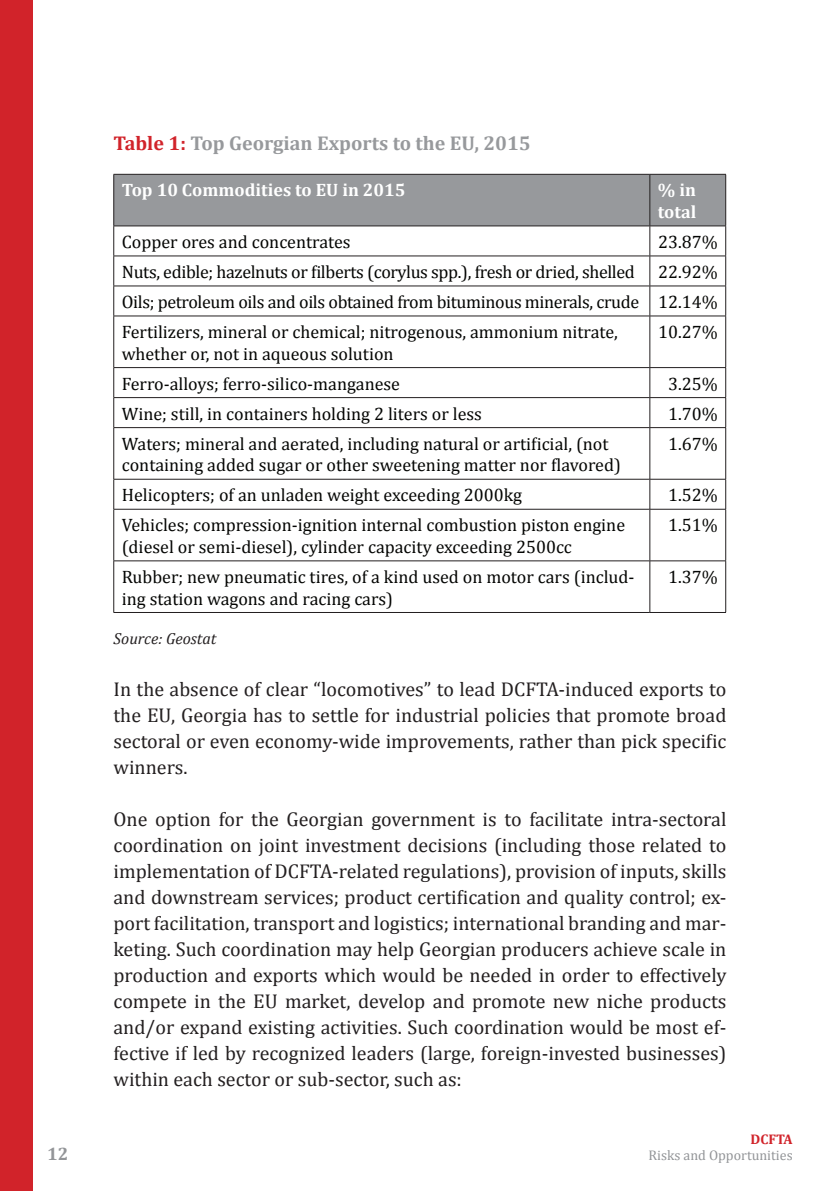
<style>
.page{position:relative;width:840px;height:1191px;background:#fff}
.page>*{position:absolute;margin:0;border:0;box-sizing:border-box;transform-origin:0 0}
.t1{font:20px/26px "Cambria";color:#231f20;text-align:justify}
.t2{font:700 20px "Cambria";color:#97999c}
.t3{font:18px/21.6px "Cambria";color:#040503}
.t4{font:18px "Cambria";letter-spacing:-.02em;color:#040503}
.t5{font:700 18px/21.6px "Cambria";color:#fff}
.t6{font:700 18px "Cambria";color:#939598}
.t7{font:italic 16px "Cambria";color:#231f20}
.t8{font:14px "Cambria";color:#939598}
.t9{font:700 14px "Cambria";color:#d1232a}
.s1{color:#d1232a}
</style>
<div class="page">
<div style="left:0;top:0;width:32px;height:1191px;background:#d1232a"></div>
<div style="left:114px;top:175px;width:611px;height:51px;background:#97999c"></div>
<hr style="left:113px;top:226px;width:1px;height:30px;background:#231f20">
<hr style="left:649px;top:226px;width:1px;height:30px;background:#231f20">
<hr style="left:725px;top:226px;width:1px;height:30px;background:#231f20">
<hr style="left:113px;top:256px;width:536px;height:1px;background:#231f20">
<hr style="left:113px;top:256px;width:1px;height:30px;background:#231f20">
<hr style="left:649px;top:256px;width:76px;height:1px;background:#231f20">
<hr style="left:649px;top:256px;width:1px;height:30px;background:#231f20">
<hr style="left:725px;top:256px;width:1px;height:30px;background:#231f20">
<hr style="left:113px;top:286px;width:536px;height:1px;background:#231f20">
<hr style="left:113px;top:286px;width:1px;height:30px;background:#231f20">
<hr style="left:649px;top:286px;width:76px;height:1px;background:#231f20">
<hr style="left:649px;top:286px;width:1px;height:30px;background:#231f20">
<hr style="left:725px;top:286px;width:1px;height:30px;background:#231f20">
<hr style="left:113px;top:316px;width:536px;height:1px;background:#231f20">
<hr style="left:113px;top:316px;width:1px;height:51px;background:#231f20">
<hr style="left:649px;top:316px;width:76px;height:1px;background:#231f20">
<hr style="left:649px;top:316px;width:1px;height:51px;background:#231f20">
<hr style="left:725px;top:316px;width:1px;height:51px;background:#231f20">
<hr style="left:113px;top:367px;width:536px;height:1px;background:#231f20">
<hr style="left:649px;top:367px;width:76px;height:1px;background:#231f20">
<hr style="left:113px;top:397px;width:536px;height:1px;background:#231f20">
<svg style="left:113px;top:368px;width:1px;height:59px"></svg>
<hr style="left:649px;top:397px;width:76px;height:1px;background:#231f20">
<svg style="left:649px;top:368px;width:1px;height:59px"></svg>
<svg style="left:725px;top:368px;width:1px;height:59px"></svg>
<hr style="left:113px;top:427px;width:536px;height:1px;background:#231f20">
<hr style="left:113px;top:428px;width:1px;height:51px;background:#231f20">
<hr style="left:649px;top:427px;width:76px;height:1px;background:#231f20">
<hr style="left:649px;top:428px;width:1px;height:51px;background:#231f20">
<hr style="left:725px;top:428px;width:1px;height:51px;background:#231f20">
<hr style="left:113px;top:479px;width:536px;height:1px;background:#231f20">
<hr style="left:113px;top:479px;width:1px;height:30px;background:#231f20">
<hr style="left:649px;top:479px;width:76px;height:1px;background:#231f20">
<hr style="left:649px;top:479px;width:1px;height:30px;background:#231f20">
<hr style="left:725px;top:479px;width:1px;height:30px;background:#231f20">
<hr style="left:113px;top:509px;width:536px;height:1px;background:#231f20">
<hr style="left:113px;top:509px;width:1px;height:51px;background:#231f20">
<hr style="left:649px;top:509px;width:76px;height:1px;background:#231f20">
<hr style="left:649px;top:509px;width:1px;height:51px;background:#231f20">
<hr style="left:725px;top:509px;width:1px;height:51px;background:#231f20">
<hr style="left:113px;top:560px;width:536px;height:1px;background:#231f20">
<hr style="left:113px;top:561px;width:1px;height:51px;background:#231f20">
<hr style="left:649px;top:560px;width:76px;height:1px;background:#231f20">
<hr style="left:649px;top:561px;width:1px;height:51px;background:#231f20">
<hr style="left:725px;top:561px;width:1px;height:51px;background:#231f20">
<hr style="left:113px;top:612px;width:536px;height:1px;background:#231f20">
<hr style="left:649px;top:612px;width:76px;height:1px;background:#231f20">
<hr style="left:113px;top:174px;width:536px;height:1px;background:#231f20">
<hr style="left:113px;top:175px;width:1px;height:51px;background:#231f20">
<hr style="left:113px;top:226px;width:536px;height:1px;background:#231f20">
<hr style="left:649px;top:174px;width:76px;height:1px;background:#231f20">
<hr style="left:649px;top:175px;width:1px;height:51px;background:#231f20">
<hr style="left:725px;top:175px;width:1px;height:51px;background:#231f20">
<hr style="left:649px;top:226px;width:76px;height:1px;background:#231f20">
<p class="t6" style="left:47px;top:1141px;width:23px">12</p>
<p class="t2" style="left:113px;top:129px;width:418px"><span class="s1">Table 1:</span> Top Georgian Exports to the EU, 2015</p>
<p class="t5" style="left:122px;top:179px;width:285px">Top 10 Commodities to EU in 2015</p>
<p class="t5" style="left:657px;top:179px;width:40px">% in total</p>
<p class="t3" style="left:122px;top:231px;width:230px">Copper ores and concentrates</p>
<p class="t3" style="left:657px;top:231px;width:61px">23.87%</p>
<p class="t4" style="left:122px;top:261px;width:514px">Nuts, edible; hazelnuts or filberts (corylus spp.), fresh or dried, shelled</p>
<p class="t3" style="left:122px;top:257px;width:597px;line-height:30px;text-align:justify;text-indent:536px">22.92% Oils; petroleum oils and oils obtained from bituminous minerals, crude 12.14% Fertilizers, mineral or chemical; nitrogenous, ammonium nitrate,</p>
<p class="t3" style="left:122px;top:342px;width:273px">whether or, not in aqueous solution</p>
<p class="t3" style="left:657px;top:321px;width:61px">10.27%</p>
<p class="t3" style="left:122px;top:372px;width:280px">Ferro-alloys; ferro-silico-manganese</p>
<p class="t3" style="left:667px;top:372px;width:51px">3.25%</p>
<p class="t3" style="left:122px;top:402px;width:361px">Wine; still, in containers holding 2 liters or less</p>
<p class="t3" style="left:667px;top:402px;width:51px">1.70%</p>
<p class="t3" style="left:122px;top:432px;width:500px">Waters; mineral and aerated, including natural or artificial, (not containing added sugar or other sweetening matter nor flavored)</p>
<p class="t3" style="left:667px;top:432px;width:51px">1.67%</p>
<p class="t3" style="left:122px;top:484px;width:401px">Helicopters; of an unladen weight exceeding 2000kg</p>
<p class="t3" style="left:667px;top:484px;width:51px">1.52%</p>
<p class="t3" style="left:122px;top:514px;width:504px">Vehicles; compression-ignition internal combustion piston engine (diesel or semi-diesel), cylinder capacity exceeding 2500cc</p>
<p class="t3" style="left:667px;top:514px;width:51px">1.51%</p>
<p class="t3" style="left:122px;top:566px;width:514px">Rubber; new pneumatic tires, of a kind used on motor cars (includ&shy;ing station wagons and racing cars)</p>
<p class="t3" style="left:667px;top:566px;width:51px">1.37%</p>
<p class="t7" style="left:113px;top:627px;width:104px">Source: Geostat</p>
<p class="t1" style="left:113px;top:676px;width:614px">In the absence of clear “locomotives” to lead DCFTA-induced exports to the EU, Georgia has to settle for industrial policies that promote broad sectoral or even economy-wide improvements, rather than pick specific winners.</p>
<p class="t1" style="left:113px;top:806px;width:614px">One option for the Georgian government is to facilitate intra-sectoral coordination on joint investment decisions (including those related to implementation of DCFTA-related regulations), provision of inputs, skills and downstream services; product certification and quality control; ex&shy;port facilitation, transport and logistics; international branding and mar&shy;keting. Such coordination may help Georgian producers achieve scale in production and exports which would be needed in order to effectively compete in the EU market, develop and promote new niche products and/or expand existing activities. Such coordination would be most ef&shy;fective if led by recognized leaders (large, foreign-invested businesses) within each sector or sub-sector, such as:</p>
<p class="t9" style="left:750px;top:1129px;width:44px">DCFTA</p>
<p class="t8" style="left:648px;top:1147px;width:146px">Risks and Opportunities</p>
</div>
